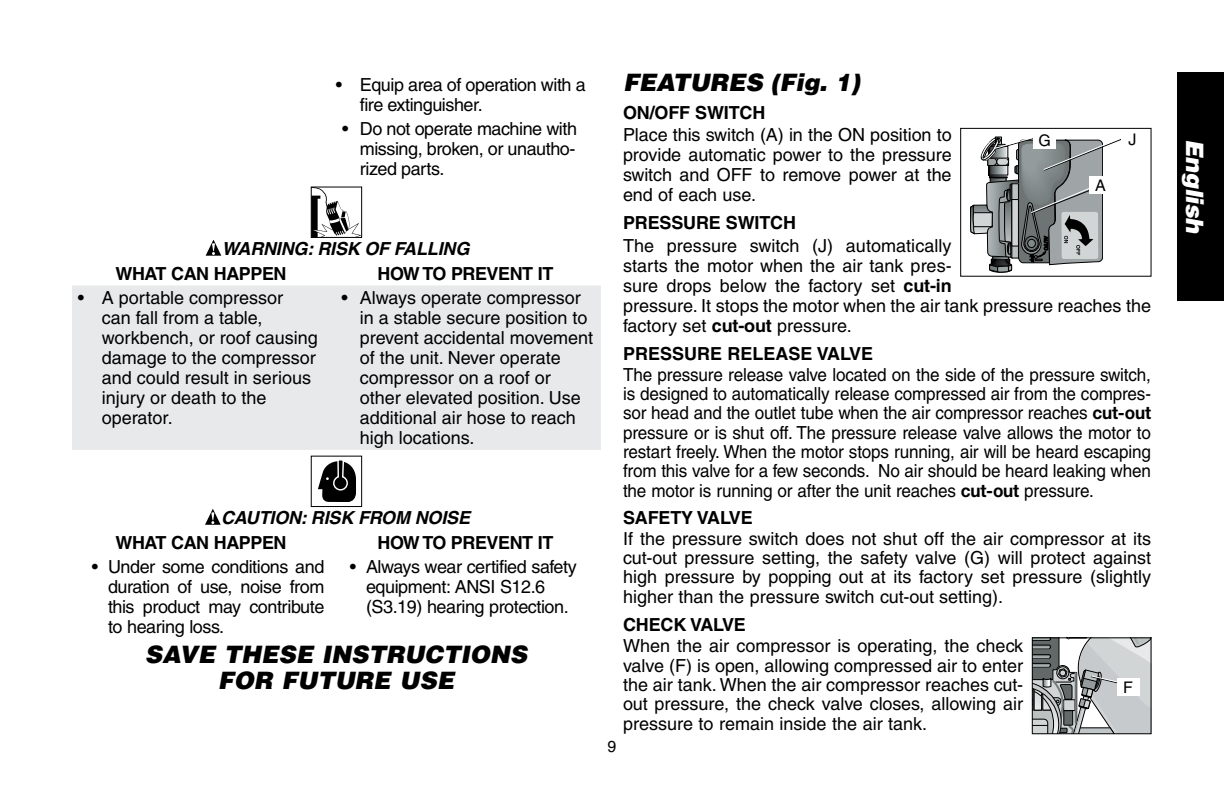
<style>
.page{position:relative;width:1224px;height:792px;background:#fff}
.page>*{position:absolute;margin:0;border:0;box-sizing:border-box;transform-origin:0 0}
.t1{font:italic 900 24px/26px "Helvetica";color:#000;text-align:center}
.t2{font:italic 900 24px "Helvetica";color:#fff}
.t3{font:18px/20px "Helvetica";color:#000;text-align:justify}
.t4{font:18px/19.4px "Helvetica";color:#000;text-align:justify;scale:.95 1}
.t5{font:18px/20px "Helvetica";letter-spacing:-.025em;color:#000}
.t6{font:700 18px "Helvetica";letter-spacing:-.02em;color:#000}
.t7{font:italic 700 18px "Helvetica";letter-spacing:-.01em;color:#000}
.t8{font:700 18px "Helvetica";color:#000}
.t9{font:16px "Helvetica";color:#000}
.s1{font-weight:700}
.s2{font-family:"Helvetica Neue";font-weight:700}
</style>
<div class="page">
<div style="left:1177px;top:72px;width:47px;height:228px;background:#000"></div>
<div style="left:72px;top:285px;width:529px;height:165px;background:#e7e9ea"></div>
<svg style="left:313px;top:189px;width:47px;height:47px"></svg>
<div style="left:311px;top:187px;width:51px;height:51px;border:1px solid #000"></div>
<svg style="left:206px;top:240px;width:15px;height:15px"></svg>
<svg style="left:318px;top:460px;width:38px;height:42px"></svg>
<div style="left:311px;top:456px;width:51px;height:51px;border:1px solid #000"></div>
<svg style="left:205px;top:509px;width:16px;height:15px"></svg>
<div style="left:960px;top:128px;width:192px;height:149px;border:1px solid #000"></div>
<svg style="left:970px;top:136px;width:151px;height:136px"></svg>
<svg style="left:1032px;top:638px;width:119px;height:96px;background:#a9adad"></svg>
<div style="left:1117px;top:678px;width:22px;height:18px;background:#fff"></div>
<p class="t5" style="left:360px;top:74px;width:227px;text-indent:-24px">• Equip area of operation with a fire extinguisher.</p>
<p class="t5" style="left:360px;top:118px;width:219px;text-indent:-18px">• Do not op-er-ate machine with missing, broken, or un-au-tho&shy;rized parts.</p>
<p class="t7" style="left:222px;top:238px;width:249px">WARNING: RISK OF FALL ING</p>
<p class="t6" style="left:116px;top:262px;width:173px">WHAT CAN HAPPEN</p>
<p class="t6" style="left:378px;top:262px;width:110px">HOW TO PREVE</p>
<p class="t6" style="left:510px;top:262px;width:45px">NT IT</p>
<p class="t3" style="left:102px;top:288px;width:218px;text-align:left;text-indent:-24px">• A portable compressor<br>can fall from a table, workbench, or roof causing damage to the compressor and could result in serious injury or death to the operator.</p>
<p class="t3" style="left:360px;top:288px;width:235px;text-align:left;text-indent:-18px">• Always operate compressor in a stable secure position to prevent accidental movement of the unit. Never operate compressor on a roof or other elevated position. Use additional air hose to reach high locations.</p>
<p class="t7" style="left:221px;top:507px;width:206px">CAUTION: RIS K FROM NOISE</p>
<p class="t6" style="left:116px;top:531px;width:173px">WHAT CAN HAPPEN</p>
<p class="t6" style="left:378px;top:531px;width:110px">HOW TO PREVE</p>
<p class="t6" style="left:510px;top:531px;width:45px">NT IT</p>
<p class="t3" style="left:108px;top:557px;width:218px;text-indent:-16px">• Under some conditions and duration of use, noise from this product may contribute to hearing loss.</p>
<p class="t5" style="left:366px;top:557px;width:212px;text-indent:-16px">• Always wear certified safety equipment: ANSI S12.6 (S3.19) hearing protection.</p>
<h1 class="t1" style="left:145px;top:641px;width:384px">SAVE THESE INSTRUCTIONS<br>FOR FUTURE USE</h1>
<h1 class="t1" style="left:623px;top:69px;width:35px">FEAT</h1>
<h1 class="t1" style="left:690px;top:69px;width:172px">URES (FIG. 1)</h1>
<p class="t6" style="left:623px;top:102px;width:84px">ON/OFF SWI</p>
<p class="t6" style="left:729px;top:102px;width:24px">TCH</p>
<p class="t3" style="left:623px;top:125px;width:330px">Place this switch (A) in the ON position to</p>
<p class="t9" style="left:1038px;top:131px;width:14px">G</p>
<p class="t9" style="left:1129px;top:130px;width:9px">J</p>
<p class="t3" style="left:623px;top:145px;width:330px">provide automatic power to the pressure switch and OFF to remove power at the end of each use.</p>
<p class="t6" style="left:623px;top:212px;width:115px">PRESSURE SWI</p>
<p class="t6" style="left:759px;top:212px;width:24px">TCH</p>
<p class="t3" style="left:623px;top:235px;width:529px;text-align:left">The pressure switch (J) automatically<br>starts the motor when the air tank pres-<br>sure drops below the factory set <span class="s1">CUT-IN<br></span>pressure. It stops the motor when the air tank pressure reaches the factory set <span class="s1">CUT-OUT</span> pressure.</p>
<p class="t8" style="left:623px;top:342px;width:239px">PRESSURE RELEASE VALVE</p>
<p class="t4" style="left:623px;top:365px;width:557px">The pressure release valve located on the side of the pressure switch, is designed to automatically release compressed air from the compres&shy;sor head and the outlet tube when the air compressor reaches <span class="s2">cut-out </span>pressure or is shut off. The pressure release valve allows the motor to restart freely. When the motor stops running, air will be heard escaping from this valve for a few seconds. No air should be heard leaking when the motor is running or after the unit reaches <span class="s2">cut-out</span> pressure.</p>
<p class="t6" style="left:623px;top:507px;width:119px">SA FETY VA LVE</p>
<p class="t3" style="left:623px;top:529px;width:530px;line-height:19.4px">If the pressure switch does not shut off the air compressor at its cut-out pressure setting, the safety valve (G) will protect against high pressure by popping out at its factory set pressure (slightly higher than the pressure switch cut-out setting).</p>
<p class="t6" style="left:623px;top:614px;width:26px">CHEC</p>
<p class="t6" style="left:673px;top:614px;width:62px">K VA LVE</p>
<p class="t3" style="left:623px;top:636px;width:402px">When the air compressor is operating, the check</p>
<p class="t9" style="left:1123px;top:678px;width:11px">F</p>
<p class="t9" style="left:1095px;top:176px;width:12px">A</p>
<p class="t3" style="left:623px;top:656px;width:402px;line-height:19.4px">valve (F) is open, allowing compressed air to enter the air tank. When the air compressor reaches cut&shy;out pressure, the check valve closes, allowing air pressure to remain inside the air tank.</p>
<h1 class="t2" style="left:1211px;top:139px;width:97px;rotate:90deg">ENGLISH</h1>
</div>
